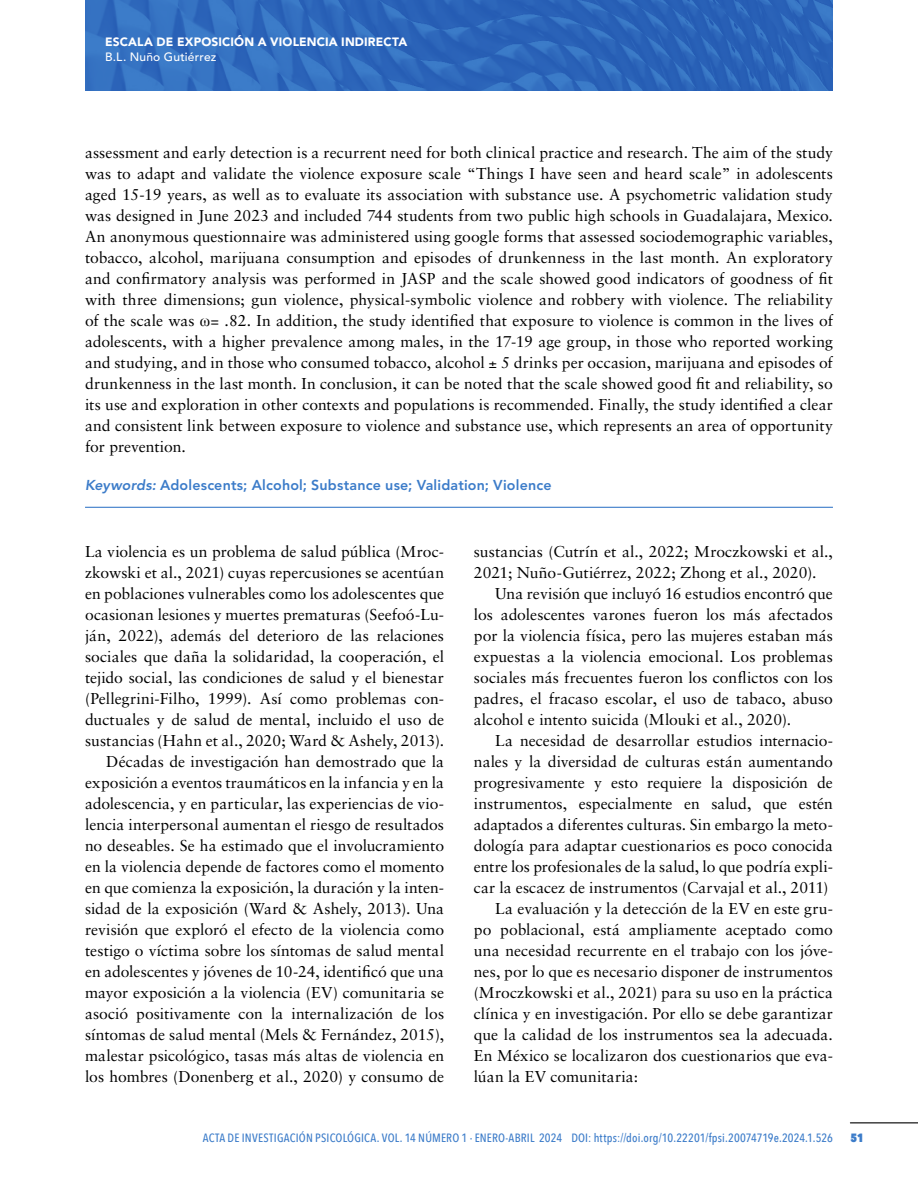
<style>
.page{position:relative;width:918px;height:1188px;background:#fff}
.page>*{position:absolute;margin:0;border:0;box-sizing:border-box;transform-origin:0 0}
.TEXTO{font:15.75px/21px "Sabon LT Std";letter-spacing:.005em;color:#000;text-align:justify}
.TEXTO_PRIMER_INGLES{font:15.75px/21px "Sabon LT Std";color:#000;text-align:justify}
.TEXTO_PRIMER{font:15.75px/21px "Sabon LT Std";letter-spacing:.005em;color:#000;text-align:justify}
.Palabras_clave_-_Pleca{font:800 14.25px "Avenir LT Std";letter-spacing:.015em;color:#3c7cc9}
.t1{font:500 12px "Avenir Next Condensed";letter-spacing:.015em;color:#3c7cc9}
.t2{font:900 12px "Avenir LT Std";letter-spacing:.015em;color:#fff}
.t3{font:500 12px "Avenir LT Std";letter-spacing:.015em;color:#fff}
.t4{font:800 12px "Avenir Next Condensed";color:#3c7cc9}
.s1{font-family:"Times New Roman"}
.s2{font-style:italic}
</style>
<div class="page">
<img style="left:85px;top:0;width:748px;height:91px">
<hr style="left:850px;top:1122px;width:68px;height:1px;background:#000">
<hr style="left:85px;top:507px;width:748px;height:1px;background:#3c7cc9">
<p class="t2" style="left:105px;top:35px;width:304px">ESCALA DE EXPOSICIÓN A VIOLENCIA INDIRECTA</p>
<p class="t3" style="left:105px;top:50px;width:113px">B.L. Nuño Gutiérrez</p>
<p class="TEXTO_PRIMER_INGLES" style="left:85px;top:142px;width:750px">assessment and early detection is a recurrent need for both clinical practice and research. The aim of the study was to adapt and validate the violence exposure scale “Things I have seen and heard scale” in adolescents aged 15-19 years, as well as to evaluate its association with substance use. A psychometric validation study was designed in June 2023 and included 744 students from two public high schools in Guadalajara, Mexico.<br>An anonymous questionnaire was administered using google forms that assessed sociodemographic variables, tobacco, alcohol, marijuana consumption and episodes of drunkenness in the last month. An exploratory and confirmatory analysis was performed in JASP and the scale showed good indicators of goodness of fit with three dimensions; gun violence, physical-symbolic violence and robbery with violence. The reliability of the scale was <span class="s1">ω</span>= .82. In addition, the study identified that exposure to violence is common in the lives of adolescents, with a higher prevalence among males, in the 17-19 age group, in those who reported working and studying, and in those who consumed tobacco, alcohol ± 5 drinks per occasion, marijuana and episodes of drunkenness in the last month. In conclusion, it can be noted that the scale showed good fit and reliability, so its use and exploration in other contexts and populations is recommended. Finally, the study identified a clear and consistent link between exposure to violence and substance use, which represents an area of opportunity for prevention.</p>
<p class="Palabras_clave_-_Pleca" style="left:85px;top:476px;width:468px"><span class="s2">Keywords:</span> Adolescents; Alcohol; Substance use; Validation; Violence</p>
<p class="TEXTO_PRIMER" style="left:85px;top:541px;width:361px">La violencia es un problema de salud pública (Mroc&shy;zkowski et al., 2021) cuyas repercusiones se acentúan en poblaciones vulnerables como los adolescentes que ocasionan lesiones y muertes prematuras (Seefoó-Lu&shy;ján, 2022), además del deterioro de las relaciones sociales que daña la solidaridad, la cooperación, el tejido social, las condiciones de salud y el bienestar (Pellegrini-Filho, 1999). Así como problemas con&shy;ductuales y de salud de mental, incluido el uso de sustancias (Hahn et al., 2020; Ward &amp; Ashely, 2013).</p>
<p class="TEXTO" style="left:85px;top:751px;width:361px;text-indent:21px">Décadas de investigación han demostrado que la exposición a eventos traumáticos en la infancia y en la adolescencia, y en particular, las experiencias de vio&shy;lencia interpersonal aumentan el riesgo de resultados no deseables. Se ha estimado que el involucramiento en la violencia depende de factores como el momento en que comienza la exposición, la duración y la inten&shy;sidad de la exposición (Ward &amp; Ashely, 2013). Una revisión que exploró el efecto de la violencia como testigo o víctima sobre los síntomas de salud mental en adolescentes y jóvenes de 10-24, identificó que una mayor exposición a la violencia (EV) comunitaria se asoció positivamente con la internalización de los síntomas de salud mental (Mels &amp; Fernández, 2015), malestar psicológico, tasas más altas de violencia en los hombres (Donenberg et al., 2020) y consumo de</p>
<p class="TEXTO" style="left:474px;top:541px;width:361px">sustancias (Cutrín et al., 2022; Mroczkowski et al.,<br>2021; Nuño-Gutiérrez, 2022; Zhong et al., 2020).</p>
<p class="TEXTO" style="left:474px;top:583px;width:361px;text-indent:21px">Una revisión que incluyó 16 estudios encontró que los adolescentes varones fueron los más afectados por la violencia física, pero las mujeres estaban más expuestas a la violencia emocional. Los problemas sociales más frecuentes fueron los conflictos con los padres, el fracaso escolar, el uso de tabaco, abuso alcohol e intento suicida (Mlouki et al., 2020).</p>
<p class="TEXTO" style="left:474px;top:730px;width:361px;text-indent:21px">La necesidad de desarrollar estudios internacio&shy;nales y la diversidad de culturas están aumentando progresivamente y esto requiere la disposición de instrumentos, especialmente en salud, que estén adaptados a diferentes culturas. Sin embargo la meto&shy;dología para adaptar cuestionarios es poco conocida entre los profesionales de la salud, lo que podría expli&shy;car la escacez de instrumentos (Carvajal et al., 2011)</p>
<p class="TEXTO" style="left:474px;top:898px;width:361px;text-indent:21px">La evaluación y la detección de la EV en este gru&shy;po poblacional, está ampliamente aceptado como una necesidad recurrente en el trabajo con los jóve&shy;nes, por lo que es necesario disponer de instrumentos (Mroczkowski et al., 2021) para su uso en la práctica clínica y en investigación. Por ello se debe garantizar que la calidad de los instrumentos sea la adecuada.<br>En México se localizaron dos cuestionarios que eva&shy;lúan la EV comunitaria:</p>
<p class="t1" style="left:203px;top:1130px;width:632px">ACTA DE INVESTIGACIÓN PSICOLÓGICA. VOL. 14 NÚMERO 1 · ENERO-ABRIL 2024 DOI: https://doi.org/10.22201/fpsi.20074719e.2024.1.526</p>
<p class="t4" style="left:850px;top:1130px;width:15px">51</p>
</div>
